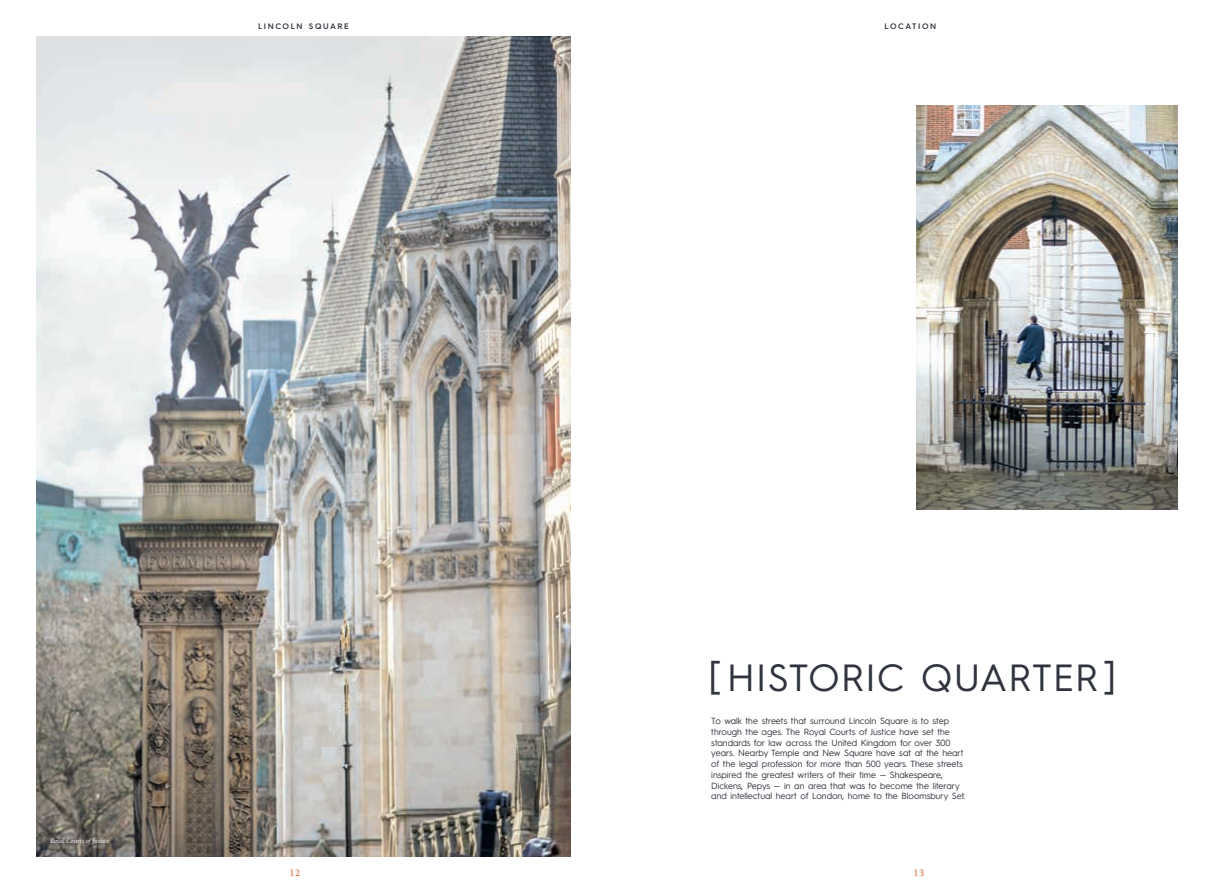
<style>
.page{position:relative;width:1214px;height:893px;background:#fff}
.page>*{position:absolute;margin:0;border:0;box-sizing:border-box;transform-origin:0 0}
.t1{font:38px "Hurme Geometric Sans 3";letter-spacing:.035em;color:#30343e}
.t2{font:700 10px "Berkeley Oldstyle IT Cby BT";color:#e27038}
.t3{font:9px/10.7px "Hurme Geometric Sans 3";color:#30343e}
.t4{font:600 8px "Hurme Geometric Sans 3";letter-spacing:.2em;color:#30343e}
.t5{font:7px "Berkeley Oldstyle IT Cby BT Med Ital";color:#fff}
</style>
<div class="page">
<img style="left:36px;top:36px;width:535px;height:821px">
<img style="left:916px;top:105px;width:261px;height:405px">
<p class="t4" style="left:258px;top:21px;width:92px">LINCOLN SQUARE</p>
<p class="t4" style="left:884px;top:21px;width:53px">LOCATION</p>
<p class="t5" style="left:50px;top:836px;width:61px">Royal Courts of Justice</p>
<h1 class="t1" style="left:708px;top:651px;width:410px">[ HISTORIC QUARTER]</h1>
<p class="t3" style="left:711px;top:715px;width:255px">To walk the streets that surround Lincoln Square is to step through the ages. The Royal Courts of Justice have set the standards for law across the United Kingdom for over 300 years. Nearby Temple and New Square have sat at the heart of the legal profession for more than 500 years. These streets inspired the greatest writers of their time — Shakespeare, Dickens, Pepys — in an area that was to become the literary and intellectual heart of London, home to the Bloomsbury Set.</p>
<p class="t2" style="left:289px;top:866px;width:12px">12</p>
<p class="t2" style="left:913px;top:866px;width:12px">13</p>
</div>
